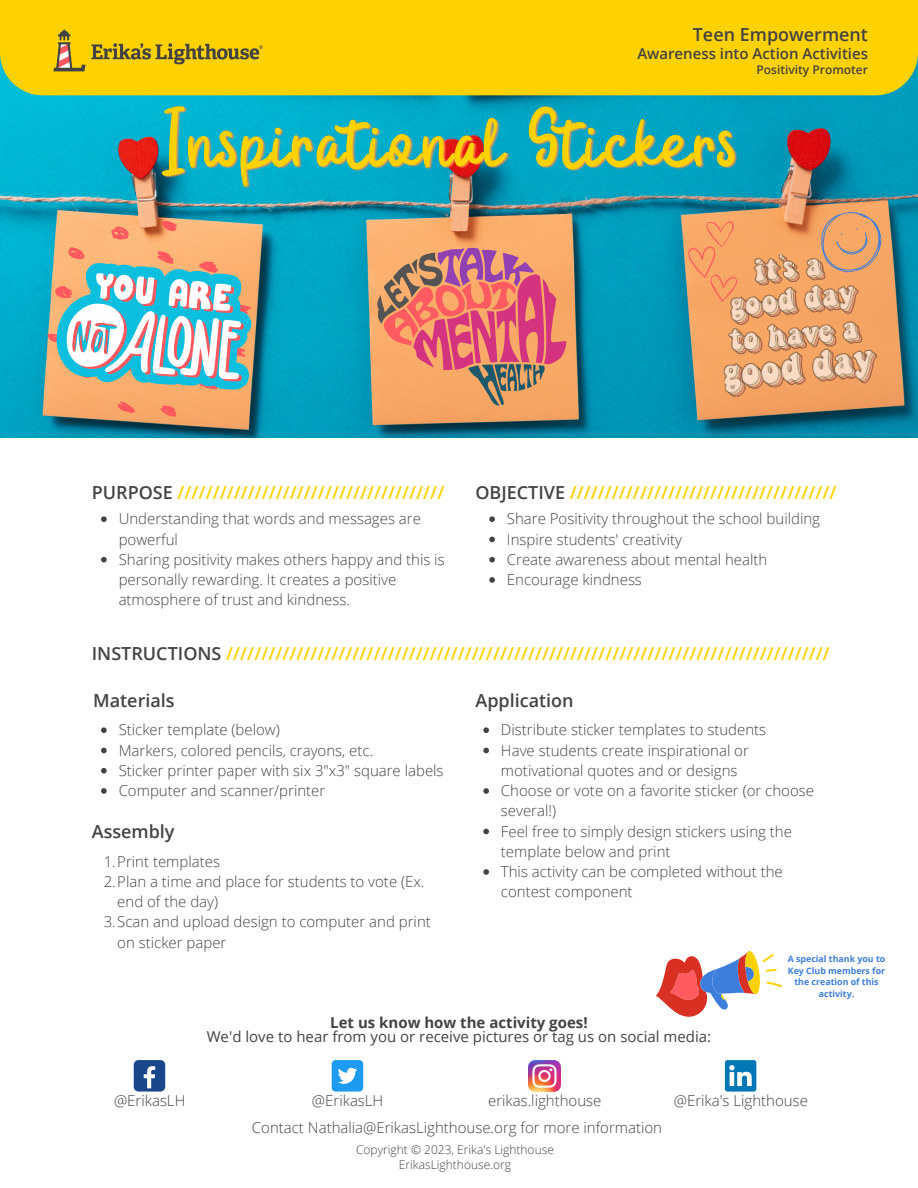
<style>
.page{position:relative;width:918px;height:1188px;background:#fff}
.page>*{position:absolute;margin:0;border:0;box-sizing:border-box;transform-origin:0 0}
.t1{font:600 18px "Open Sans";color:#fed100}
.t2{font:600 18px "Open Sans";color:#434345}
.t3{font:300 15px/20.2px "Open Sans";color:#434345}
.t4{font:15px "Open Sans";color:#434345}
.t5{font:600 15px "Open Sans";color:#434345}
.t6{font:700 15px "Open Sans";color:#434345}
.t7{font:300 12px "Open Sans";color:#434345}
.t8{font:600 12px "Open Sans";color:#434345}
.t9{font:700 8.85px/11.9px "Open Sans";color:#3d7edb;text-align:center}
.s1{color:#434345}
</style>
<div class="page">
<img style="left:0;top:95px;width:918px;height:342px">
<svg style="left:25px;top:198px;width:249px;height:240px;background:#799b8e"></svg>
<div style="left:0;top:0;width:918px;height:95px;background:#fed100"></div>
<img style="left:53px;top:29px;width:210px;height:43px">
<div style="left:134px;top:1060px;width:31px;height:32px;background:#1a4789;border-radius:5px"></div>
<svg style="left:144px;top:1066px;width:11px;height:22px"></svg>
<div style="left:332px;top:1060px;width:31px;height:32px;background:#1d9bf0;border-radius:4px"></div>
<svg style="left:338px;top:1068px;width:19px;height:16px"></svg>
<img style="left:529px;top:1060px;width:31px;height:32px">
<svg style="left:725px;top:1060px;width:31px;height:32px"></svg>
<svg style="left:52px;top:257px;width:207px;height:140px"></svg>
<svg style="left:376px;top:247px;width:192px;height:161px;background:#de826f"></svg>
<svg style="left:656px;top:951px;width:126px;height:66px"></svg>
<img style="left:713px;top:246px;width:167px;height:152px">
<svg style="left:816px;top:206px;width:71px;height:71px;background:#e6a36f"></svg>
<svg style="left:686px;top:220px;width:55px;height:85px;background:#f6a266"></svg>
<svg style="left:101px;top:727px;width:6px;height:6px"></svg>
<svg style="left:101px;top:748px;width:6px;height:5px"></svg>
<svg style="left:101px;top:768px;width:6px;height:6px"></svg>
<svg style="left:101px;top:788px;width:6px;height:6px"></svg>
<svg style="left:483px;top:727px;width:6px;height:6px"></svg>
<svg style="left:483px;top:748px;width:6px;height:5px"></svg>
<svg style="left:483px;top:788px;width:6px;height:6px"></svg>
<svg style="left:483px;top:829px;width:6px;height:5px"></svg>
<svg style="left:483px;top:869px;width:6px;height:6px"></svg>
<svg style="left:101px;top:516px;width:6px;height:6px"></svg>
<svg style="left:101px;top:557px;width:6px;height:6px"></svg>
<svg style="left:489px;top:516px;width:6px;height:6px"></svg>
<svg style="left:489px;top:537px;width:6px;height:5px"></svg>
<svg style="left:489px;top:557px;width:6px;height:6px"></svg>
<svg style="left:489px;top:577px;width:6px;height:6px"></svg>
<img style="left:160px;top:95px;width:583px;height:100px">
<p class="t2" style="left:693px;top:22px;width:177px">Teen Empowerment</p>
<p class="t5" style="left:637px;top:43px;width:232px">Awareness into Action Activities</p>
<p class="t8" style="left:757px;top:61px;width:113px">Positivity Promoter</p>
<p class="t1" style="left:92px;top:480px;width:354px"><span class="s1">PURPOSE</span> //////////////////////////////////////</p>
<p class="t3" style="left:119px;top:508px;width:304px">Understanding that words and messages are powerful</p>
<p class="t3" style="left:119px;top:549px;width:327px">Sharing positivity makes others happy and this is personally rewarding. It creates a positive atmosphere of trust and kindness.</p>
<p class="t1" style="left:475px;top:480px;width:362px"><span class="s1">OBJECTIVE</span> //////////////////////////////////////</p>
<p class="t3" style="left:507px;top:508px;width:315px">Share Positivity throughout the school building</p>
<p class="t3" style="left:507px;top:529px;width:177px">Inspire students' creativity</p>
<p class="t3" style="left:507px;top:549px;width:262px">Create awareness about mental health</p>
<p class="t3" style="left:507px;top:569px;width:137px">Encourage kindness</p>
<p class="t1" style="left:92px;top:640px;width:740px"><span class="s1">INSTRUCTIONS</span> //////////////////////////////////////////////////////////////////////////////////////</p>
<p class="t2" style="left:93px;top:688px;width:83px">Materials</p>
<p class="t3" style="left:119px;top:719px;width:163px">Sticker template (below)</p>
<p class="t3" style="left:119px;top:740px;width:256px">Markers, colored pencils, crayons, etc.</p>
<p class="t3" style="left:119px;top:760px;width:326px">Sticker printer paper with six 3"x3" square labels</p>
<p class="t3" style="left:119px;top:780px;width:208px">Computer and scanner/printer</p>
<p class="t2" style="left:92px;top:819px;width:84px">Assembly</p>
<p class="t3" style="left:104px;top:851px;width:118px">1.Print templates</p>
<p class="t3" style="left:117px;top:871px;width:309px;text-indent:-14px">2.Plan a time and place for students to vote (Ex. end of the day)</p>
<p class="t3" style="left:117px;top:911px;width:315px;text-indent:-14px">3.Scan and upload design to computer and print on sticker paper</p>
<p class="t2" style="left:475px;top:688px;width:100px">Application</p>
<p class="t3" style="left:501px;top:719px;width:267px">Distribute sticker templates to students</p>
<p class="t3" style="left:501px;top:740px;width:249px">Have students create inspirational or motivational quotes and or designs</p>
<p class="t3" style="left:501px;top:780px;width:315px">Choose or vote on a favorite sticker (or choose several!)</p>
<p class="t3" style="left:501px;top:821px;width:293px">Feel free to simply design stickers using the template below and print</p>
<p class="t3" style="left:501px;top:861px;width:283px">This activity can be completed without the contest component</p>
<p class="t6" style="left:330px;top:1012px;width:259px">Let us know how the activity goes!</p>
<p class="t4" style="left:207px;top:1026px;width:506px">We'd love to hear from you or receive pictures or tag us on social media:</p>
<p class="t9" style="left:788px;top:952px;width:99px">A special thank you to<br>Key Club members for the creation of this activity.</p>
<p class="t3" style="left:114px;top:1090px;width:73px">@ErikasLH</p>
<p class="t3" style="left:312px;top:1090px;width:73px">@ErikasLH</p>
<p class="t3" style="left:488px;top:1090px;width:115px">erikas.lighthouse</p>
<p class="t3" style="left:674px;top:1090px;width:136px">@Erika's Lighthouse</p>
<p class="t7" style="left:356px;top:1141px;width:199px">Copyright © 2023, Erika's Lighthouse</p>
<p class="t7" style="left:399px;top:1157px;width:114px">ErikasLighthouse.org</p>
<p class="t3" style="left:252px;top:1117px;width:412px">Contact Nathalia@ErikasLighthouse.org for more information</p>
</div>
